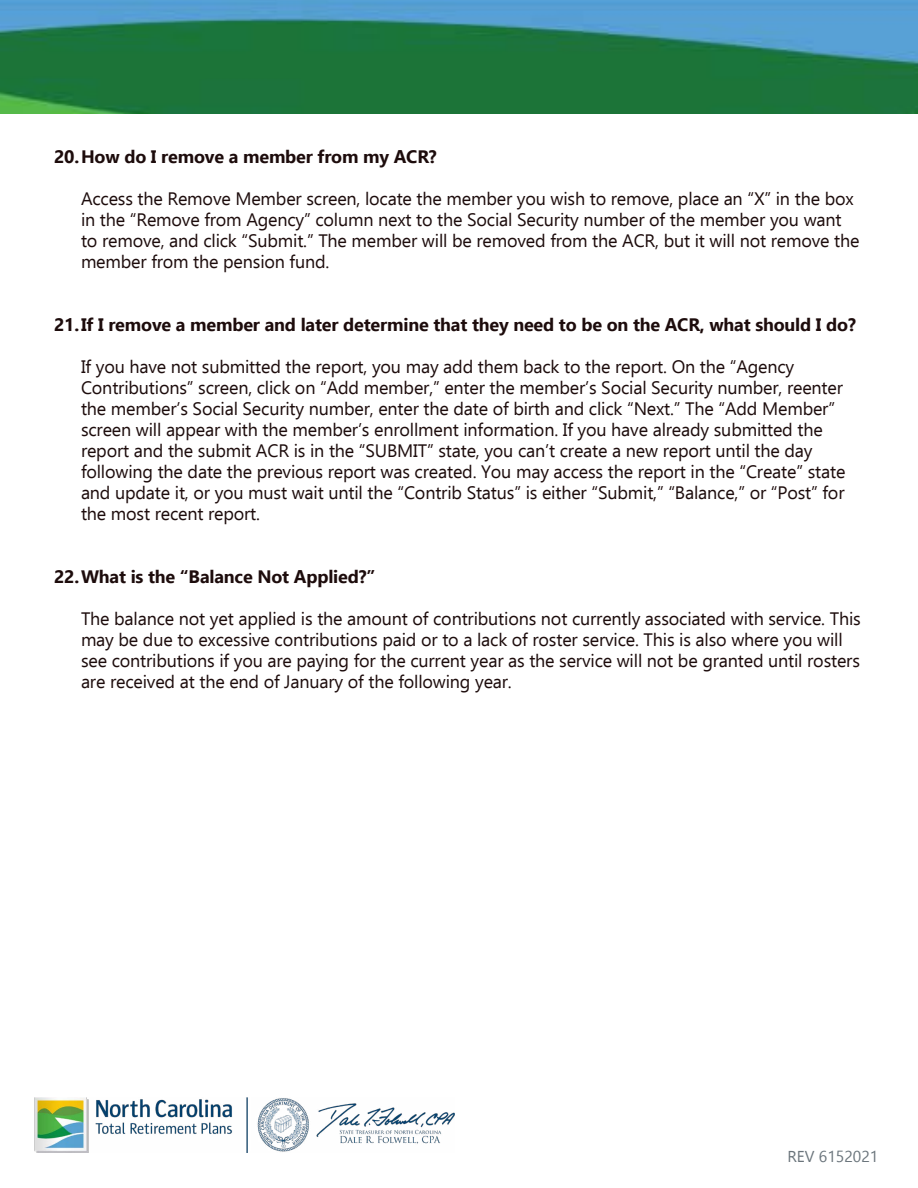
<style>
.page{position:relative;width:918px;height:1188px;background:#fff}
.page>*{position:absolute;margin:0;border:0;box-sizing:border-box;transform-origin:0 0}
.t1{font:18px/21px "Ebrima";letter-spacing:-.01em;color:#1d0c0c}
.t2{font:700 18px "Ebrima";letter-spacing:-.01em;color:#1d0c0c}
.t3{font:15.75px "Ebrima";color:#6a747b}
</style>
<div class="page">
<img style="left:0;top:0;width:918px;height:114px">
<img style="left:34px;top:1098px;width:421px;height:54px">
<p class="t2" style="left:54px;top:142px;width:384px">20.How do I remove a member from my ACR?</p>
<p class="t1" style="left:81px;top:187px;width:780px">Access the Remove Member screen, locate the member you wish to remove, place an “X” in the box in the “Remove from Agency” column next to the Social Security number of the member you want to remove, and click “Submit.” The member will be removed from the ACR, but it will not remove the member from the pension fund.</p>
<p class="t2" style="left:54px;top:310px;width:803px">21.If I remove a member and later determine that they need to be on the ACR, what should I do?</p>
<p class="t1" style="left:81px;top:355px;width:766px">If you have not submitted the report, you may add them back to the report. On the “Agency Contributions” screen, click on “Add member,” enter the member’s Social Security number, reenter the member’s Social Security number, enter the date of birth and click “Next.” The “Add Member” screen will appear with the member’s enrollment information. If you have already submitted the report and the submit ACR is in the “SUBMIT” state, you can’t create a new report until the day following the date the previous report was created. You may access the report in the “Create” state and update it, or you must wait until the “Contrib Status” is either “Submit,” “Balance,” or “Post” for the most recent report.</p>
<p class="t2" style="left:54px;top:562px;width:323px">22.What is the “Balance Not Applied?”</p>
<p class="t1" style="left:81px;top:607px;width:781px">The balance not yet applied is the amount of contributions not currently associated with service. This may be due to excessive contributions paid or to a lack of roster service. This is also where you will see contributions if you are paying for the current year as the service will not be granted until rosters are received at the end of January of the following year.</p>
<p class="t3" style="left:787px;top:1144px;width:92px">REV 6152021</p>
</div>
